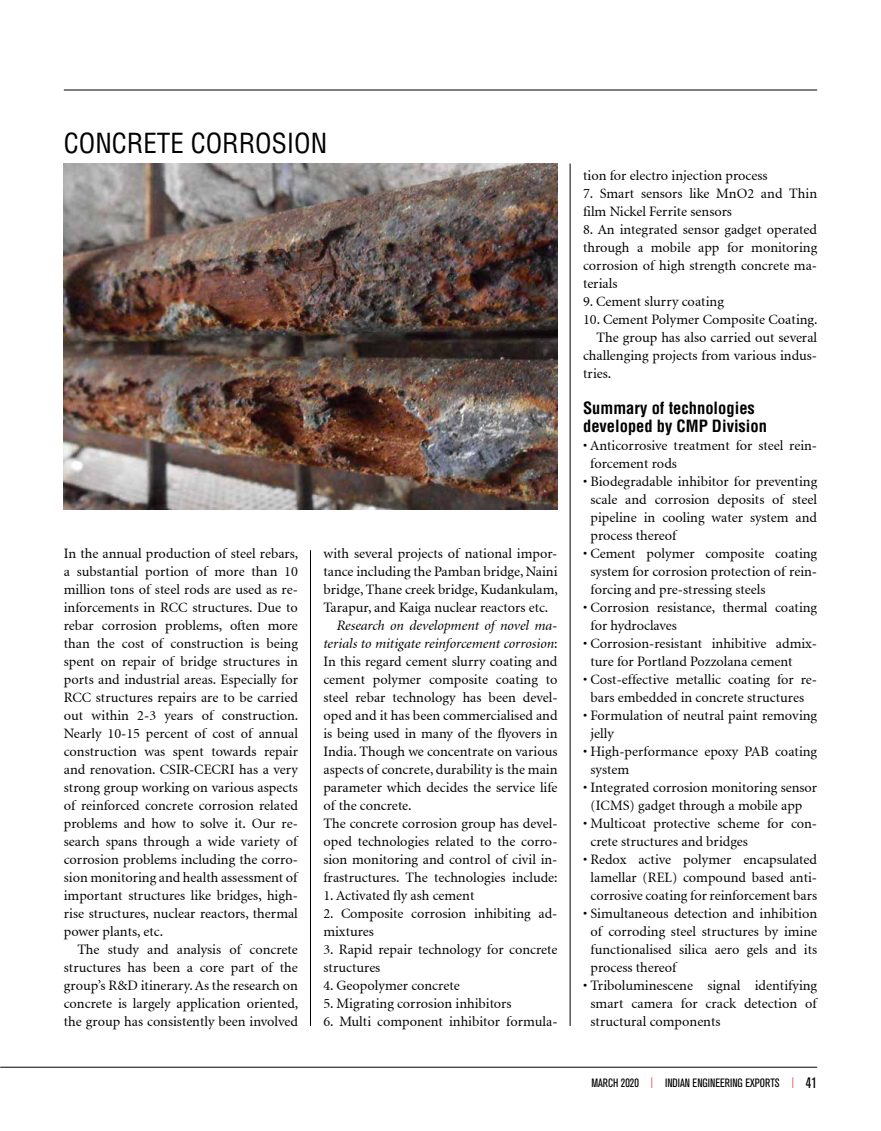
<style>
.page{position:relative;width:881px;height:1131px;background:#fff}
.page>*{position:absolute;margin:0;border:0;box-sizing:border-box;transform-origin:0 0}
.t1{font:condensed 27px "Helvetica LT Std";color:#000}
.t2{font:700 condensed 16.5px/18px "Helvetica LT Std";color:#000}
.t3{font:14.25px/18px "Adobe Corporate ID Minion";color:#000}
.t4{font:condensed 12px "Akzidenz Grotesk BQ";color:#000}
.s1{font-style:italic}
.s2{font-weight:300;font-size:15px;color:#ed1d24}
.s3{font-size:15px}
</style>
<div class="page">
<hr style="left:0;top:1067px;width:816px;height:1px;background:#000">
<img style="left:64px;top:164px;width:493px;height:345px">
<hr style="left:569px;top:164px;width:1px;height:862px;background:#000">
<hr style="left:310px;top:550px;width:1px;height:476px;background:#000">
<hr style="left:64px;top:90px;width:752px;height:1px;background:#000">
<h1 class="t1" style="left:64px;top:127px;width:265px">CONCRETE CORROSION</h1>
<p class="t3" style="left:64px;top:545px;width:236px;text-align:justify">In the annual production of steel rebars, a substantial portion of more than 10 million tons of steel rods are used as re&shy;inforcements in RCC structures. Due to rebar corrosion problems, often more than the cost of construction is being spent on repair of bridge structures in ports and industrial areas. Especially for RCC structures repairs are to be carried out within 2-3 years of construction.<br>Nearly 10-15 percent of cost of annual construction was spent towards repair and renovation. CSIR-CECRI has a very strong group working on various aspects of reinforced concrete corrosion related problems and how to solve it. Our re&shy;search spans through a wide variety of corrosion problems including the corro&shy;sion monitoring and health assessment of important structures like bridges, high&shy;rise structures, nuclear reactors, thermal power plants, etc.</p>
<p class="t3" style="left:64px;top:941px;width:236px;text-align:justify;text-indent:13px">The study and analysis of concrete structures has been a core part of the group’s R&amp;D itinerary. As the research on concrete is largely application oriented, the group has consistently been involved</p>
<p class="t3" style="left:323px;top:545px;width:236px;text-align:justify">with several projects of national impor&shy;tance including the Pamban bridge, Naini bridge, Thane creek bridge, Kudankulam, Tarapur, and Kaiga nuclear reactors etc.</p>
<p class="t3" style="left:323px;top:617px;width:236px;text-indent:13px"><span class="s1">Research on development of novel ma&shy;terials to mitigate reinforcement corrosion</span>:<br>In this regard cement slurry coating and cement polymer composite coating to steel rebar technology has been devel&shy;oped and it has been commercialised and is being used in many of the flyovers in India. Though we concentrate on various aspects of concrete, durability is the main parameter which decides the service life of the concrete.<br>The concrete corrosion group has devel&shy;oped technologies related to the corro&shy;sion monitoring and control of civil in&shy;frastructures. The technologies include:</p>
<p class="t3" style="left:323px;top:887px;width:152px">1. Activated fly ash cement</p>
<p class="t3" style="left:323px;top:905px;width:235px">2. Composite corrosion inhibiting ad&shy;mixtures</p>
<p class="t3" style="left:323px;top:941px;width:235px">3. Rapid repair technology for concrete structures</p>
<p class="t3" style="left:323px;top:977px;width:138px">4. Geopolymer concrete</p>
<p class="t3" style="left:323px;top:995px;width:190px">5. Migrating corrosion inhibitors</p>
<p class="t3" style="left:323px;top:1013px;width:235px">6. Multi component inhibitor formula-</p>
<p class="t3" style="left:583px;top:167px;width:186px">tion for electro injection process</p>
<p class="t3" style="left:583px;top:185px;width:235px">7. Smart sensors like MnO2 and Thin film Nickel Ferrite sensors</p>
<p class="t3" style="left:583px;top:221px;width:235px;text-align:justify">8. An integrated sensor gadget operated through a mobile app for monitoring corrosion of high strength concrete ma&shy;terials</p>
<p class="t3" style="left:583px;top:293px;width:142px">9. Cement slurry coating</p>
<p class="t3" style="left:583px;top:311px;width:236px">10. Cement Polymer Composite Coating.</p>
<p class="t3" style="left:596px;top:329px;width:222px">The group has also carried out several</p>
<p class="t3" style="left:583px;top:347px;width:235px">challenging projects from various indus-</p>
<p class="t3" style="left:583px;top:365px;width:30px">tries.</p>
<p class="t2" style="left:583px;top:399px;width:185px">Summary of technologies developed by CMP Division</p>
<p class="t3" style="left:590px;top:437px;width:228px;text-indent:-7px">• Anticorrosive treatment for steel rein&shy;forcement rods</p>
<p class="t3" style="left:590px;top:473px;width:228px;text-align:justify;text-indent:-7px">• Biodegradable inhibitor for preventing scale and corrosion deposits of steel pipeline in cooling water system and process thereof</p>
<p class="t3" style="left:590px;top:545px;width:228px;text-align:justify;text-indent:-7px">• Cement polymer composite coating system for corrosion protection of rein&shy;forcing and pre-stressing steels</p>
<p class="t3" style="left:590px;top:599px;width:228px;text-indent:-7px">• Corrosion resistance, thermal coating for hydroclaves</p>
<p class="t3" style="left:590px;top:635px;width:228px;text-indent:-7px">• Corrosion-resistant inhibitive admix&shy;ture for Portland Pozzolana cement</p>
<p class="t3" style="left:583px;top:671px;width:235px;text-align:center">• Cost-effective metallic coating for re&shy;bars embedded in concrete structures</p>
<p class="t3" style="left:590px;top:707px;width:228px;text-indent:-7px">• Formulation of neutral paint removing jelly</p>
<p class="t3" style="left:590px;top:743px;width:228px;text-indent:-7px">• High-performance epoxy PAB coating system</p>
<p class="t3" style="left:583px;top:779px;width:235px;text-align:center">• Integrated corrosion monitoring sensor (ICMS) gadget through a mobile app</p>
<p class="t3" style="left:590px;top:815px;width:228px;text-indent:-7px">• Multicoat protective scheme for con&shy;crete structures and bridges</p>
<p class="t3" style="left:583px;top:851px;width:235px;text-align:center">• Redox active polymer encapsulated lamellar (REL) compound based anti&shy;corrosive coating for reinforcement bars</p>
<p class="t3" style="left:590px;top:905px;width:228px;text-align:justify;text-indent:-7px">• Simultaneous detection and inhibition of corroding steel structures by imine functionalised silica aero gels and its process thereof</p>
<p class="t3" style="left:590px;top:977px;width:228px;text-align:justify;text-indent:-7px">• Triboluminescene signal identifying smart camera for crack detection of structural components</p>
<p class="t4" style="left:591px;top:1076px;width:227px">MARCH 2020 <span class="s2">l</span> INDIAN ENGINEERING EXPORTS <span class="s2">l</span> <span class="s3">41</span></p>
</div>
